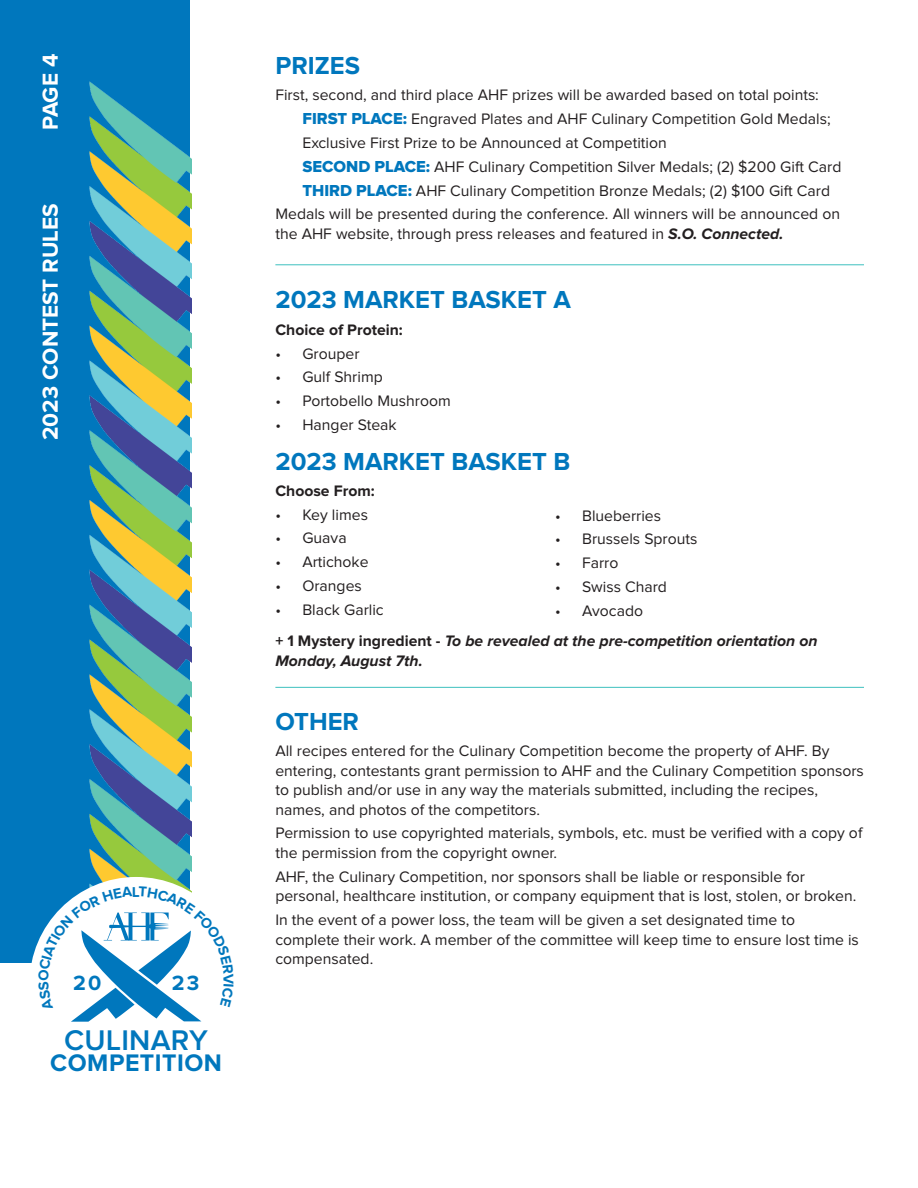
<style>
.page{position:relative;width:918px;height:1188px;background:#fff}
.page>*{position:absolute;margin:0;border:0;box-sizing:border-box;transform-origin:0 0}
.t1{font:600 29.4px "Proxima Nova";letter-spacing:.01em;color:#0077bd}
.t2{font:700 25.5px "Proxima Nova";color:#0077bd}
.t3{font:700 24.75px "Proxima Nova";letter-spacing:.02em;color:#0077bd}
.t4{font:700 22.5px "Proxima Nova";color:#fff}
.t5{font:700 21.3px "Proxima Nova";color:#0077bd}
.t6{font:15.75px/19.5px "Proxima Nova";color:#231f20}
.t7{font:italic 700 15.75px/31.3px "Proxima Nova";color:#231f20}
.t8{font:700 15.75px "Proxima Nova";color:#231f20}
.s1{font-family:"Proxima Nova Extrabld";font-size:16.5px;color:#0077bd}
.s2{font-weight:700;font-style:italic}
.s3{font-weight:400;font-style:normal}
.s4{font-style:normal}
</style>
<div class="page">
<div style="left:0;top:0;width:190px;height:963px;background:#0077bd"></div>
<img style="left:89px;top:81px;width:102px;height:806px">
<div style="left:29px;top:877px;width:214px;height:214px;background:#fff;border-radius:50%"></div>
<hr style="left:275px;top:264px;width:589px;height:1px;background:#3dc0bf">
<hr style="left:275px;top:687px;width:589px;height:1px;background:#3dc0bf">
<svg style="left:38px;top:887px;width:164px;height:135px"></svg>
<h3 class="t4" style="left:37px;top:130px;width:77px;rotate:-90deg">PAGE 4</h3>
<h3 class="t4" style="left:37px;top:440px;width:238px;rotate:-90deg">2023 CONTEST RULES</h3>
<h3 class="t5" style="left:73px;top:971px;width:30px">20</h3>
<h3 class="t5" style="left:172px;top:971px;width:29px">23</h3>
<h1 class="t1" style="left:64px;top:1024px;width:145px">CULINARY</h1>
<h3 class="t3" style="left:50px;top:1049px;width:173px">COMPETITION</h3>
<h2 class="t2" style="left:275px;top:51px;width:86px">PRIZES</h2>
<p class="t6" style="left:275px;top:86px;width:545px">First, second, and third place AHF prizes will be awarded based on total points:</p>
<p class="t6" style="left:302px;top:110px;width:530px"><span class="s1">FIRST PLACE:</span> Engraved Plates and AHF Culinary Competition Gold Medals;</p>
<p class="t6" style="left:302px;top:133px;width:366px">Exclusive First Prize to be Announced at Competition</p>
<p class="t6" style="left:302px;top:157px;width:541px"><span class="s1">SECOND PLACE:</span> AHF Culinary Competition Silver Medals; (2) $200 Gift Card</p>
<p class="t6" style="left:302px;top:181px;width:529px"><span class="s1">THIRD PLACE:</span> AHF Culinary Competition Bronze Medals; (2) $100 Gift Card</p>
<p class="t6" style="left:275px;top:205px;width:566px">Medals will be presented during the conference. All winners will be announced on</p>
<p class="t6" style="left:275px;top:224px;width:510px">the AHF website, through press releases and featured in <span class="s2">S.O. Connected.</span></p>
<h2 class="t2" style="left:275px;top:285px;width:297px">2023 MARKET BASKET A</h2>
<p class="t8" style="left:275px;top:320px;width:129px">Choice of Protein:</p>
<p class="t6" style="left:275px;top:344px;width:86px">• Grouper</p>
<p class="t6" style="left:275px;top:368px;width:109px">• Gulf Shrimp</p>
<p class="t6" style="left:275px;top:392px;width:177px">• Portobello Mushroom</p>
<p class="t6" style="left:275px;top:415px;width:123px">• Hanger Steak</p>
<h2 class="t2" style="left:275px;top:447px;width:296px">2023 MARKET BASKET B</h2>
<p class="t8" style="left:275px;top:482px;width:101px">Choose From:</p>
<p class="t6" style="left:275px;top:505px;width:94px">• Key limes</p>
<p class="t6" style="left:275px;top:529px;width:73px">• Guava</p>
<p class="t6" style="left:275px;top:553px;width:95px">• Artichoke</p>
<p class="t6" style="left:275px;top:576px;width:88px">• Oranges</p>
<p class="t7" style="left:275px;top:595px;width:544px"><span class="s3">• Black Garlic<br></span><span class="s4">+ 1 Mystery ingredient -</span> To be revealed at the pre-competition orientation on</p>
<p class="t7" style="left:275px;top:646px;width:149px">Monday, August 7th.</p>
<p class="t6" style="left:555px;top:506px;width:108px">• Blueberries</p>
<p class="t6" style="left:555px;top:530px;width:144px">• Brussels Sprouts</p>
<p class="t6" style="left:555px;top:554px;width:65px">• Farro</p>
<p class="t6" style="left:555px;top:577px;width:113px">• Swiss Chard</p>
<p class="t6" style="left:555px;top:601px;width:89px">• Avocado</p>
<h2 class="t2" style="left:275px;top:707px;width:85px">OTHER</h2>
<p class="t6" style="left:275px;top:742px;width:590px">All recipes entered for the Culinary Competition become the property of AHF. By entering, contestants grant permission to AHF and the Culinary Competition sponsors to publish and/or use in any way the materials submitted, including the recipes, names, and photos of the competitors.</p>
<p class="t6" style="left:275px;top:824px;width:589px">Permission to use copyrighted materials, symbols, etc. must be verified with a copy of the permission from the copyright owner.</p>
<p class="t6" style="left:275px;top:867px;width:583px">AHF, the Culinary Competition, nor sponsors shall be liable or responsible for personal, healthcare institution, or company equipment that is lost, stolen, or broken.</p>
<p class="t6" style="left:275px;top:910px;width:585px">In the event of a power loss, the team will be given a set designated time to complete their work. A member of the committee will keep time to ensure lost time is compensated.</p>
</div>
